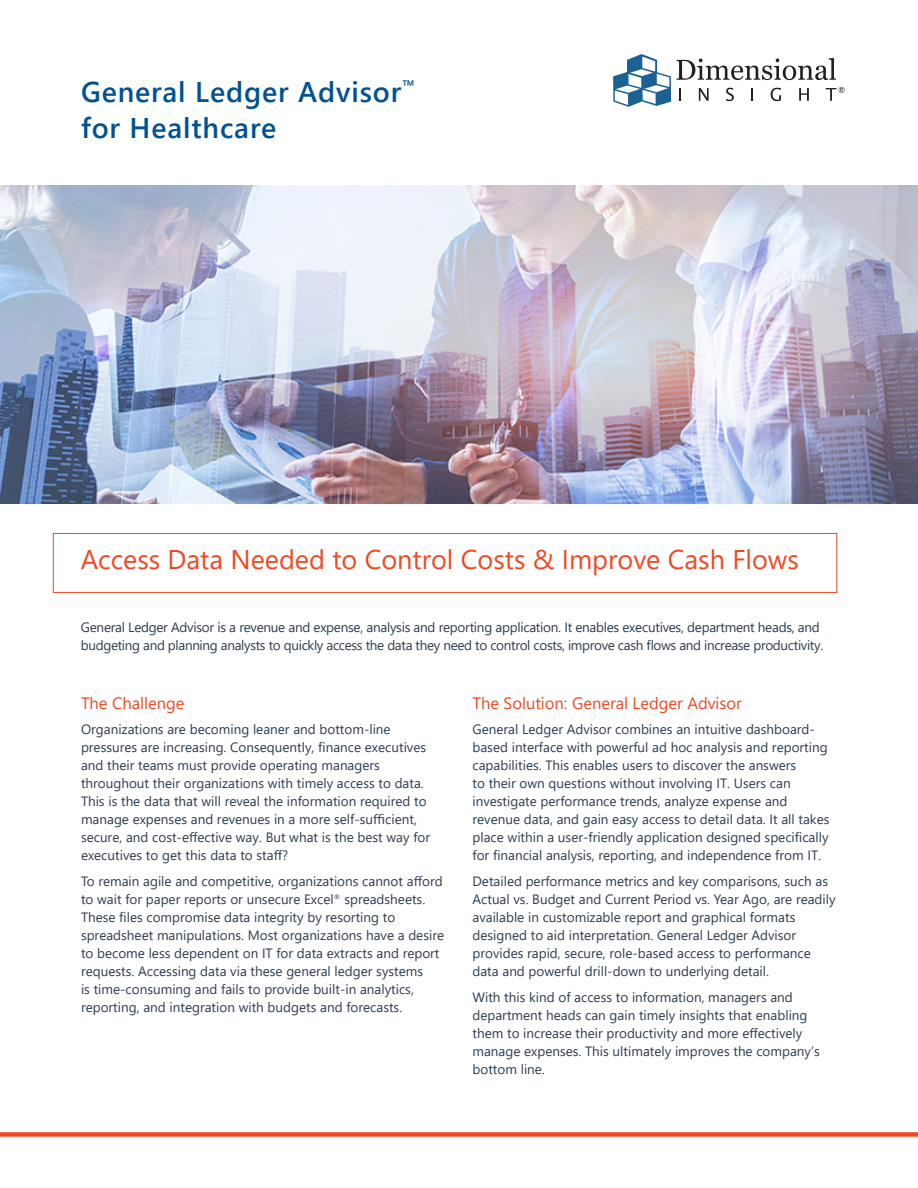
<style>
.page{position:relative;width:918px;height:1188px;background:#fff}
.page>*{position:absolute;margin:0;border:0;box-sizing:border-box;transform-origin:0 0}
.t1{font:600 28.5px/36px "Segoe UI";letter-spacing:.03em;color:#005294}
.space_after_paragraph{font:27px "Segoe UI";color:#f04823}
.Subhead_in_Red{font:16.5px "Segoe UI";color:#f04823}
.t2{font:13.5px/18px "Segoe UI";color:#2a3d50}
.t3{font:13.5px/18px "Segoe UI";letter-spacing:-.02em;color:#2a3d50}
</style>
<div class="page">
<img style="left:0;top:186px;width:918px;height:317px">
<div style="left:53px;top:533px;width:784px;height:60px;background:#fff;border:1px solid #f04823"></div>
<div style="left:0;top:1132px;width:918px;height:5px;background:#f04823"></div>
<svg style="left:613px;top:54px;width:231px;height:53px"></svg>
<p class="t1" style="left:81px;top:71px;width:336px">General Ledger Advisor<sup>™ </sup>for Healthcare</p>
<p class="space_after_paragraph" style="left:81px;top:534px;width:720px">Access Data Needed to Control Costs &amp; Improve Cash Flows</p>
<p class="t3" style="left:81px;top:617px;width:744px">General Ledger Advisor is a revenue and expense, analysis and reporting application. It enables executives, department heads, and budgeting and planning analysts to quickly access the data they need to control costs, improve cash flows and increase productivity.</p>
<p class="Subhead_in_Red" style="left:81px;top:688px;width:105px">The Challenge</p>
<p class="t2" style="left:81px;top:719px;width:351px">Organizations are becoming leaner and bottom-line pressures are increasing. Consequently, finance executives and their teams must provide operating managers throughout their organizations with timely access to data.<br>This is the data that will reveal the information required to manage expenses and revenues in a more self-sufficient, secure, and cost-effective way. But what is the best way for executives to get this data to staff?</p>
<p class="t2" style="left:81px;top:871px;width:365px">To remain agile and competitive, organizations cannot afford to wait for paper reports or unsecure Excel<sup>®</sup> spreadsheets.<br>These files compromise data integrity by resorting to spreadsheet manipulations. Most organizations have a desire to become less dependent on IT for data extracts and report requests. Accessing data via these general ledger systems<br>is time-consuming and fails to provide built-in analytics, reporting, and integration with budgets and forecasts.</p>
<p class="Subhead_in_Red" style="left:472px;top:688px;width:271px">The Solution: General Ledger Advisor</p>
<p class="t2" style="left:472px;top:719px;width:358px">General Ledger Advisor combines an intuitive dashboard&shy;based interface with powerful ad hoc analysis and reporting capabilities. This enables users to discover the answers<br>to their own questions without involving IT. Users can investigate performance trends, analyze expense and revenue data, and gain easy access to detail data. It all takes place within a user-friendly application designed specifically for financial analysis, reporting, and independence from IT.</p>
<p class="t2" style="left:472px;top:871px;width:365px">Detailed performance metrics and key comparisons, such as Actual vs. Budget and Current Period vs. Year Ago, are readily available in customizable report and graphical formats designed to aid interpretation. General Ledger Advisor provides rapid, secure, role-based access to performance data and powerful drill-down to underlying detail.</p>
<p class="t2" style="left:472px;top:987px;width:349px">With this kind of access to information, managers and department heads can gain timely insights that enabling them to increase their productivity and more effectively manage expenses. This ultimately improves the company’s bottom line.</p>
</div>
